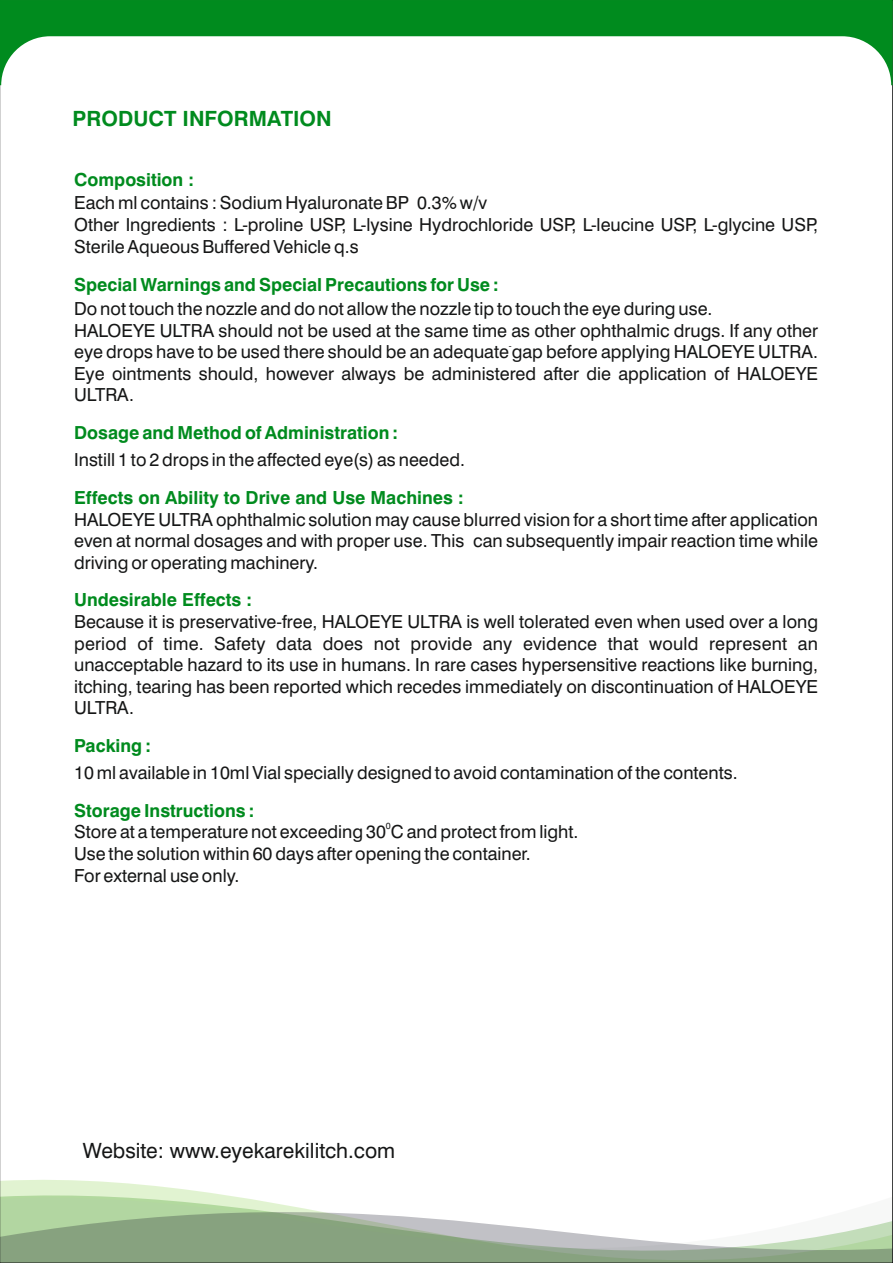
<style>
.page{position:relative;width:893px;height:1263px;background:#fff}
.page>*{position:absolute;margin:0;border:0;box-sizing:border-box;transform-origin:0 0}
.t1{font:21px "Swiss 721 BT";color:#151616}
.t2{font:700 21px "Swiss 721 BT";color:#008b1e}
.t3{font:18px/21.6px "Swiss 721 BT";color:#151616}
.t4{font:700 18px "Swiss 721 BT";color:#008b1e}
.t5{font:9px "Swiss 721 BT";color:#151616}
</style>
<div class="page">
<svg style="left:2px;top:1180px;width:889px;height:81px"></svg>
<svg style="left:0;top:0;width:893px;height:85px"></svg>
<p class="t2" style="left:73px;top:110px;width:261px">PRODUCT INFORMATION</p>
<p class="t4" style="left:74px;top:172px;width:121px">Composition :</p>
<p class="t3" style="left:74px;top:193px;width:745px;line-height:22px">Each ml contains : Sodium Hyaluronate BP 0.3% w/v<br>Other Ingredients : L-proline USP, L-lysine Hydrochloride USP, L-leucine USP, L-glycine USP,<br>Sterile Aqueous Buffered Vehicle q.s</p>
<p class="t4" style="left:74px;top:277px;width:426px">Special Warnings and Special Precautions for Use :</p>
<p class="t3" style="left:74px;top:300px;width:745px">Do not touch the nozzle and do not allow the nozzle tip to touch the eye during use.<br>HALOEYE ULTRA should not be used at the same time as other ophthalmic drugs. If any other</p>
<p class="t5" style="left:509px;top:342px;width:4px">-</p>
<p class="t3" style="left:74px;top:343px;width:745px;text-align:justify">eye drops have to be used there should be an adequate gap before applying HALOEYE ULTRA.<br>Eye ointments should, however always be administered after die application of HALOEYE ULTRA.</p>
<p class="t4" style="left:74px;top:426px;width:325px">Dosage and Method of Administration :</p>
<p class="t3" style="left:74px;top:451px;width:392px">Instill 1 to 2 drops in the affected eye(s) as needed.</p>
<p class="t4" style="left:74px;top:490px;width:391px">Effects on Ability to Drive and Use Machines :</p>
<p class="t3" style="left:74px;top:510px;width:745px;text-align:justify">HALOEYE ULTRA ophthalmic solution may cause blurred vision for a short time after application even at normal dosages and with proper use. This can subsequently impair reaction time while driving or operating machinery.</p>
<p class="t4" style="left:74px;top:593px;width:179px">Undesirable Effects :</p>
<p class="t3" style="left:74px;top:613px;width:745px;text-align:justify">Because it is preservative-free, HALOEYE ULTRA is well tolerated even when used over a long period of time. Safety data does not provide any evidence that would represent an unacceptable hazard to its use in humans. In rare cases hypersensitive reactions like burning, itching, tearing has been reported which recedes immediately on discontinuation of HALOEYE ULTRA.</p>
<p class="t4" style="left:74px;top:738px;width:78px">Packing :</p>
<p class="t3" style="left:74px;top:764px;width:665px">10 ml available in 10ml Vial specially designed to avoid contamination of the contents.</p>
<p class="t4" style="left:74px;top:803px;width:182px">Storage Instructions :</p>
<p class="t5" style="left:386px;top:823px;width:6px">0</p>
<p class="t3" style="left:74px;top:823px;width:506px">Store at a temperature not exceeding 30 C and protect from light.<br>Use the solution within 60 days after opening the container.<br>For external use only.</p>
<p class="t1" style="left:83px;top:1142px;width:314px">Website: www.eyekarekilitch.com</p>
</div>
